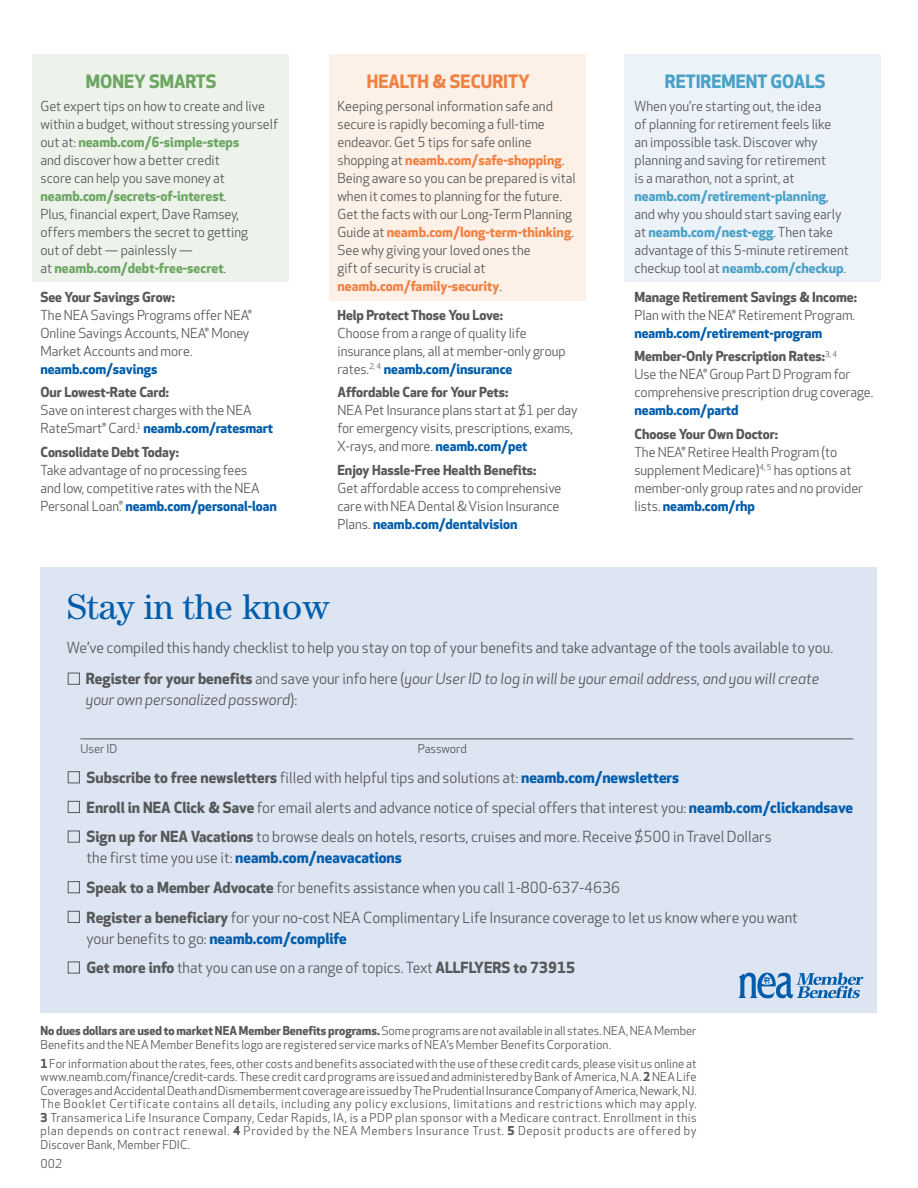
<style>
.page{position:relative;width:918px;height:1188px;background:#fff}
.page>*{position:absolute;margin:0;border:0;box-sizing:border-box;transform-origin:0 0}
.t1{font:36px "Century Std";color:#015dab}
.t2{font:700 18px "Apex New";color:#4aa1c8}
.t3{font:700 18px "Apex New";color:#f08144}
.t4{font:700 18px "Apex New";color:#6da663}
.t5{font:15px/29.7px "Apex New";color:#57585a}
.t6{font:italic 15px "Apex New";color:#57585a}
.t7{font:13.5px/18px "Apex New";letter-spacing:-.005em;color:#57585a}
.t8{font:700 13.5px/23.4px "Apex New";letter-spacing:-.005em;color:#57585a}
.t9{font:700 13.5px "Apex New";letter-spacing:-.005em;color:#015dab}
.t10{font:12px/13.5px "Apex New";letter-spacing:.01em;color:#57585a}
.s1{font-weight:700;color:#6da663}
.s2{font-weight:700;color:#015dab}
.s3{font-weight:700;color:#f08144}
.s4{font-weight:700;color:#4aa1c8}
.s5{color:#015dab}
.s6{font-weight:700}
.s7{font-style:italic}
.s8{font-style:normal}
</style>
<div class="page">
<div style="left:625px;top:54px;width:256px;height:228px;background:#ebf2f8"></div>
<div style="left:329px;top:54px;width:257px;height:246px;background:#fdf0e6"></div>
<div style="left:32px;top:54px;width:257px;height:228px;background:#edf3eb"></div>
<div style="left:40px;top:567px;width:838px;height:445px;background:#dde4f2"></div>
<hr style="left:80px;top:739px;width:773px;height:1px;background:#57585a">
<div style="left:68px;top:673px;width:12px;height:12px;border:1px solid #57585a"></div>
<div style="left:68px;top:771px;width:12px;height:12px;border:1px solid #57585a"></div>
<div style="left:68px;top:801px;width:12px;height:12px;border:1px solid #57585a"></div>
<div style="left:68px;top:831px;width:12px;height:12px;border:1px solid #57585a"></div>
<div style="left:68px;top:881px;width:12px;height:12px;border:1px solid #57585a"></div>
<div style="left:68px;top:911px;width:12px;height:12px;border:1px solid #57585a"></div>
<div style="left:68px;top:962px;width:12px;height:12px;border:1px solid #57585a"></div>
<svg style="left:738px;top:972px;width:126px;height:27px"></svg>
<h2 class="t4" style="left:86px;top:71px;width:132px">MONEY SMARTS</h2>
<p class="t7" style="left:40px;top:98px;width:239px">Get expert tips on how to create and live within a budget, without stressing yourself out at: <span class="s1">neamb.com/6-simple-steps<br></span>and discover how a better credit<br>score can help you save money at <span class="s1">neamb.com/secrets-of-interest</span>.<br>Plus, financial expert, Dave Ramsey,<br>offers members the secret to getting<br>out of debt — painlessly —<br>at <span class="s1">neamb.com/debt-free-secret</span>.</p>
<p class="t8" style="left:40px;top:286px;width:136px">See Your Savings Grow:</p>
<p class="t7" style="left:40px;top:307px;width:213px">The NEA Savings Programs offer NEA®<br>Online Savings Accounts, NEA® Money<br>Market Accounts and more.</p>
<p class="t9" style="left:40px;top:361px;width:118px">neamb.com/savings</p>
<p class="t8" style="left:40px;top:381px;width:130px">Our Lowest-Rate Card:</p>
<p class="t7" style="left:40px;top:402px;width:234px">Save on interest charges with the NEA<br>RateSmart® Card.<sup>1</sup> <span class="s2">neamb.com/ratesmart</span></p>
<p class="t8" style="left:40px;top:440px;width:140px">Consolidate Debt Today:</p>
<p class="t7" style="left:40px;top:461px;width:238px">Take advantage of no processing fees<br>and low, competitive rates with the NEA<br>Personal Loan.® <span class="s2">neamb.com/personal-loan</span></p>
<h2 class="t3" style="left:367px;top:71px;width:165px">HEALTH &amp; SECURITY</h2>
<p class="t7" style="left:338px;top:98px;width:240px">Keeping personal information safe and secure is rapidly becoming a full-time endeavor. Get 5 tips for safe online shopping at <span class="s3">neamb.com/safe-shopping</span>.<br>Being aware so you can be prepared is vital when it comes to planning for the future.<br>Get the facts with our Long-Term Planning Guide at <span class="s3">neamb.com/long-term-thinking</span>.<br>See why giving your loved ones the<br>gift of security is crucial at <span class="s3">neamb.com/family-security</span>.</p>
<p class="t8" style="left:338px;top:304px;width:167px">Help Protect Those You Love:</p>
<p class="t7" style="left:338px;top:325px;width:230px">Choose from a range of quality life insurance plans, all at member-only group rates.<sup>2,</sup> <sup>4</sup> <span class="s2">neamb.com/insurance</span></p>
<p class="t8" style="left:337px;top:381px;width:172px">Affordable Care for Your Pets:</p>
<p class="t7" style="left:337px;top:402px;width:242px">NEA Pet Insurance plans start at $1 per day for emergency visits, prescriptions, exams,<br>X-rays, and more. <span class="s2">neamb.com/pet</span></p>
<p class="t8" style="left:337px;top:458px;width:201px">Enjoy Hassle-Free Health Benefits:</p>
<p class="t7" style="left:337px;top:479px;width:225px">Get affordable access to comprehensive care with NEA Dental &amp; Vision Insurance<br>Plans. <span class="s2">neamb.com/dentalvision</span></p>
<h1 class="t1" style="left:67px;top:585px;width:265px">Stay in the know</h1>
<h2 class="t2" style="left:665px;top:71px;width:162px">RETIREMENT GOALS</h2>
<p class="t7" style="left:634px;top:98px;width:216px">When you’re starting out, the idea<br>of planning for retirement feels like<br>an impossible task. Discover why planning and saving for retirement<br>is a marathon, not a sprint, at <span class="s4">neamb.com/retirement-planning</span>, and why you should start saving early at <span class="s4">neamb.com/nest-egg</span>. Then take advantage of this 5-minute retirement checkup tool at <span class="s4">neamb.com/checkup</span>.</p>
<p class="t8" style="left:634px;top:286px;width:224px">Manage Retirement Savings &amp; Income:</p>
<p class="t7" style="left:634px;top:307px;width:222px">Plan with the NEA® Retirement Program.</p>
<p class="t8" style="left:634px;top:322px;width:204px"><span class="s5">neamb.com/retirement-program<br></span>Member-Only Prescription Rates:<sup>3,</sup> <sup>4</sup></p>
<p class="t7" style="left:635px;top:366px;width:240px">Use the NEA® Group Part D Program for comprehensive prescription drug coverage.</p>
<p class="t9" style="left:635px;top:402px;width:106px">neamb.com/partd</p>
<p class="t8" style="left:635px;top:422px;width:145px">Choose Your Own Doctor:</p>
<p class="t7" style="left:634px;top:443px;width:230px">The NEA® Retiree Health Program (to supplement Medicare)<sup>4,</sup> <sup>5</sup> has options at member-only group rates and no provider lists. <span class="s2">neamb.com/rhp</span></p>
<p class="t5" style="left:67px;top:632px;width:768px;line-height:31.8px;text-align:center">We’ve compiled this handy checklist to help you stay on top of your benefits and take advantage of the tools available to you.<br><span class="s6">Register for your benefits</span> and save your info here (<span class="s7">your User ID to log in will be your email address, and you will create</span></p>
<p class="t6" style="left:86px;top:691px;width:213px">your own personalized password<span class="s8">):</span></p>
<p class="t10" style="left:80px;top:743px;width:39px">User ID</p>
<p class="t10" style="left:418px;top:743px;width:51px">Password</p>
<p class="t5" style="left:87px;top:763px;width:768px"><span class="s6">Subscribe to free newsletters</span> filled with helpful tips and solutions at: <span class="s2">neamb.com/newsletters<br></span><span class="s6">Enroll in NEA Click &amp; Save</span> for email alerts and advance notice of special offers that interest you: <span class="s2">neamb.com/clickandsave<br></span><span class="s6">Sign up for NEA Vacations</span> to browse deals on hotels, resorts, cruises and more. Receive $500 in Travel Dollars</p>
<p class="t5" style="left:87px;top:843px;width:713px">the first time you use it: <span class="s2">neamb.com/neavacations<br></span><span class="s6">Speak to a Member Advocate</span> for benefits assistance when you call 1-800-637-4636<br><span class="s6">Register a beneficiary</span> for your no-cost NEA Complimentary Life Insurance coverage to let us know where you want</p>
<p class="t5" style="left:87px;top:924px;width:490px">your benefits to go: <span class="s2">neamb.com/complife<br></span><span class="s6">Get more info</span> that you can use on a range of topics. Text <span class="s6">ALLFLYERS to 73915</span></p>
<p class="t10" style="left:40px;top:1025px;width:658px"><span class="s6">No dues dollars are used to market NEA Member Benefits programs.</span> Some programs are not available in all states. NEA, NEA Member<br>Benefits and the NEA Member Benefits logo are registered service marks of NEA’s Member Benefits Corporation.</p>
<p class="t10" style="left:40px;top:1057px;width:658px;text-align:justify"><span class="s6">1</span> For information about the rates, fees, other costs and benefits associated with the use of these credit cards, please visit us online at www.neamb.com/finance/credit-cards. These credit card programs are issued and administered by Bank of America, N.A. <span class="s6">2</span> NEA Life Coverages and Accidental Death and Dismemberment coverage are issued by The Prudential Insurance Company of America, Newark, NJ.<br>The Booklet Certificate contains all details, including any policy exclusions, limitations and restrictions which may apply.<br><span class="s6">3</span> Transamerica Life Insurance Company, Cedar Rapids, IA, is a PDP plan sponsor with a Medicare contract. Enrollment in this plan depends on contract renewal. <span class="s6">4</span> Provided by the NEA Members Insurance Trust. <span class="s6">5</span> Deposit products are offered by Discover Bank, Member FDIC.</p>
<p class="t10" style="left:40px;top:1157px;width:23px">002</p>
</div>
